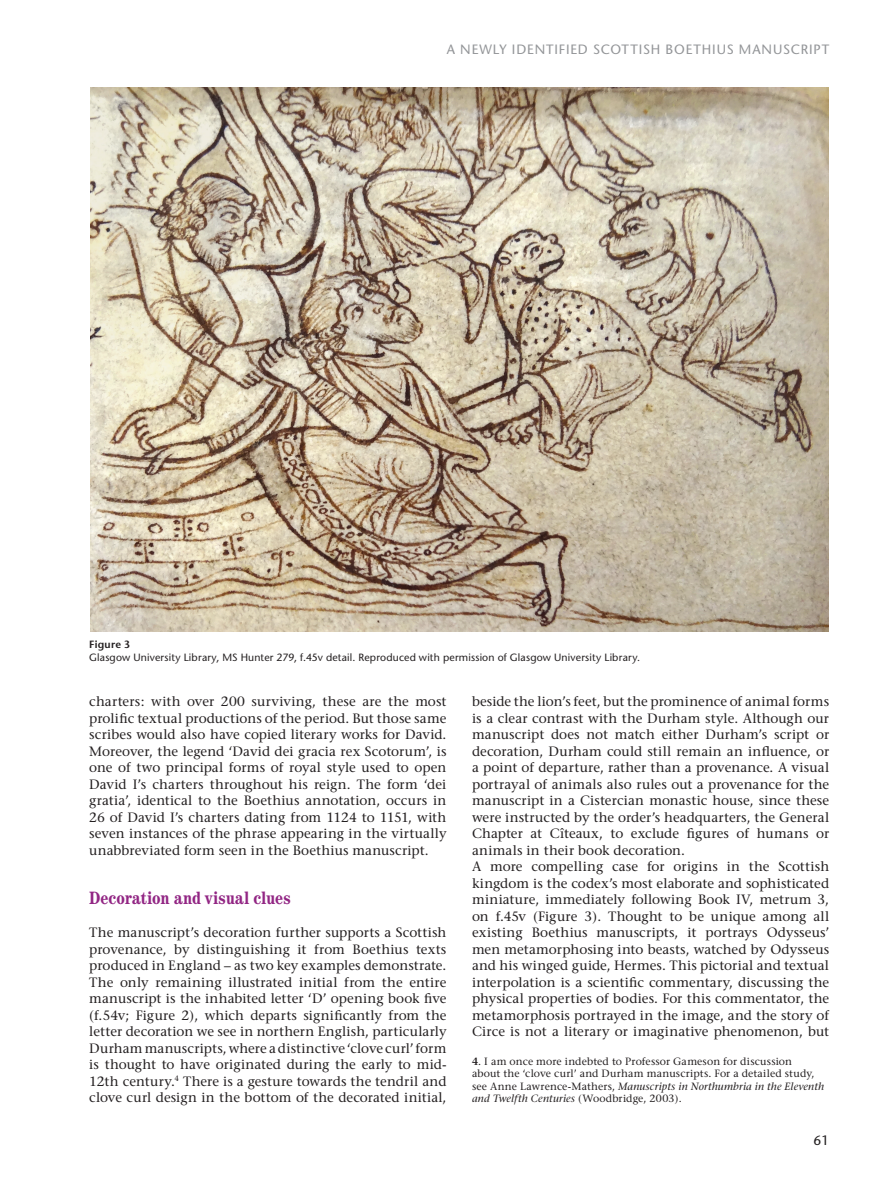
<style>
.page{position:relative;width:893px;height:1191px;background:#fff}
.page>*{position:absolute;margin:0;border:0;box-sizing:border-box;transform-origin:0 0}
.t1{font:700 condensed 18px "Century IT Cby BT";letter-spacing:-.005em;color:#922684}
.t2{font:13.5px/16.5px "Stone Serif";letter-spacing:.005em;color:#231f20;text-align:justify}
.t3{font:13.5px "Stone Sans";color:#939598}
.t4{font:13.5px "Stone Sans";color:#231f20}
.t5{font:10.5px/12.5px "Stone Serif";letter-spacing:.01em;color:#231f20}
.t6{font:10.5px "Stone Sans";letter-spacing:.02em;color:#231f20}
.t7{font:600 10.5px "Stone Sans";letter-spacing:.02em;color:#231f20}
.s1{font-weight:600}
.s2{font-style:italic}
</style>
<div class="page">
<img style="left:90px;top:87px;width:738px;height:544px">
<p class="t3" style="left:447px;top:41px;width:24px">A newly</p>
<p class="t3" style="left:512px;top:41px;width:9px">identified</p>
<p class="t3" style="left:593px;top:41px;width:17px">Scottish</p>
<p class="t3" style="left:666px;top:41px;width:18px">Boethius</p>
<p class="t3" style="left:739px;top:41px;width:10px">manuscript</p>
<p class="t7" style="left:89px;top:638px;width:42px">Figure 3</p>
<p class="t6" style="left:89px;top:650px;width:552px">Glasgow University Library, MS Hunter 279, f.45v detail. Reproduced with permission of Glasgow University Library.</p>
<p class="t2" style="left:89px;top:693px;width:359px">charters: with over 200 surviving, these are the most prolific textual productions of the period. But those same scribes would also have copied literary works for David.<br>Moreover, the legend ‘David dei gracia rex Scotorum’, is one of two principal forms of royal style used to open David I’s charters throughout his reign. The form ‘dei gratia’, identical to the Boethius annotation, occurs in 26 of David I’s charters dating from 1124 to 1151, with seven instances of the phrase appearing in the virtually unabbreviated form seen in the Boethius manuscript.</p>
<h1 class="t1" style="left:89px;top:886px;width:203px">Decoration and visual clues</h1>
<p class="t2" style="left:89px;top:924px;width:359px">The manuscript’s decoration further supports a Scottish provenance, by distinguishing it from Boethius texts produced in England – as two key examples demonstrate.<br>The only remaining illustrated initial from the entire manuscript is the inhabited letter ‘D’ opening book five (f.54v; Figure 2), which departs significantly from the letter decoration we see in northern English, particularly Durham manuscripts, where a distinctive ‘clove curl’ form is thought to have originated during the early to mid-12th century.<sup>4</sup> There is a gesture towards the tendril and clove curl design in the bottom of the decorated initial,</p>
<p class="t2" style="left:472px;top:693px;width:359px;text-align:left">beside the lion’s feet, but the prominence of animal forms is a clear contrast with the Durham style. Although our manuscript does not match either Durham’s script or decoration, Durham could still remain an influence, or a point of departure, rather than a provenance. A visual portrayal of animals also rules out a provenance for the manuscript in a Cistercian monastic house, since these were instructed by the order’s headquarters, the General Chapter at Cîteaux, to exclude figures of humans or animals in their book decoration.<br>A more compelling case for origins in the Scottish kingdom is the codex’s most elaborate and sophisticated miniature, immediately following Book IV, metrum 3, on f.45v (Figure 3). Thought to be unique among all existing Boethius manuscripts, it portrays Odysseus’ men metamorphosing into beasts, watched by Odysseus and his winged guide, Hermes. This pictorial and textual interpolation is a scientific commentary, discussing the physical properties of bodies. For this commentator, the metamorphosis portrayed in the image, and the story of Circe is not a literary or imaginative phenomenon, but</p>
<p class="t5" style="left:472px;top:1055px;width:354px"><span class="s1">4</span>. I am once more indebted to Professor Gameson for discussion<br>about the ‘clove curl’ and Durham manuscripts. For a detailed study, see Anne Lawrence-Mathers, <span class="s2">Manuscripts in Northumbria in the Eleventh and Twelfth Centuries</span> (Woodbridge, 2003).</p>
<p class="t4" style="left:813px;top:1131px;width:17px">61</p>
</div>
